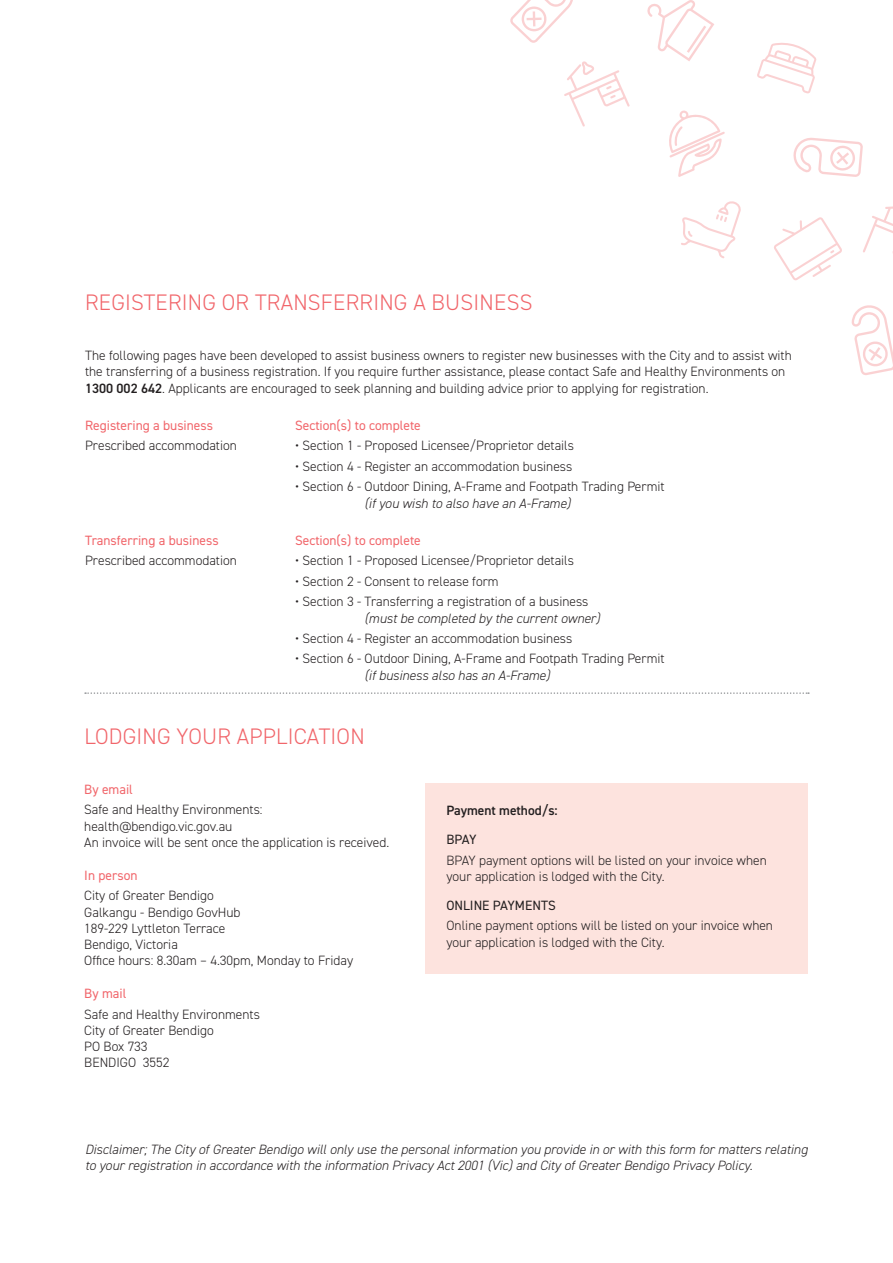
<style>
.page{position:relative;width:893px;height:1263px;background:#fff}
.page>*{position:absolute;margin:0;border:0;box-sizing:border-box;transform-origin:0 0}
.t1{font:300 22.5px "DIN2014";letter-spacing:.01em;color:#f1666b}
.t2{font:300 13.5px/16.2px "DIN2014";color:#231f20}
.t3{font:italic 300 13.5px/16.2px "DIN2014";color:#231f20}
.t4{font:13.5px "DIN2014";color:#f1666b}
.t5{font:13.5px "DIN2014";color:#231f20}
.t6{font:600 13.5px "DIN2014";color:#231f20}
.s1{font-weight:600}
.s2{font-style:italic}
</style>
<div class="page">
<svg style="left:85px;top:692px;width:724px;height:2px"></svg>
<svg style="left:757px;top:43px;width:59px;height:51px"></svg>
<svg style="left:774px;top:217px;width:68px;height:64px"></svg>
<svg style="left:669px;top:110px;width:56px;height:67px"></svg>
<svg style="left:564px;top:61px;width:66px;height:66px"></svg>
<svg style="left:863px;top:206px;width:30px;height:47px"></svg>
<svg style="left:681px;top:201px;width:60px;height:57px"></svg>
<svg style="left:793px;top:137px;width:70px;height:40px"></svg>
<svg style="left:852px;top:305px;width:41px;height:70px"></svg>
<svg style="left:510px;top:0;width:63px;height:43px"></svg>
<svg style="left:647px;top:0;width:67px;height:61px"></svg>
<div style="left:425px;top:783px;width:383px;height:191px;background:#fde3de"></div>
<p class="t1" style="left:85px;top:288px;width:449px">REGISTERING OR TRANSFERRING A BUSINESS</p>
<p class="t2" style="left:85px;top:347px;width:708px">The following pages have been developed to assist business owners to register new businesses with the City and to assist with the transferring of a business registration. If you require further assistance, please contact Safe and Healthy Environments on<br><span class="s1">1300 002 642</span>. Applicants are encouraged to seek planning and building advice prior to applying for registration.</p>
<p class="t4" style="left:85px;top:417px;width:130px">Registering a business</p>
<p class="t4" style="left:295px;top:417px;width:127px">Section(s) to complete</p>
<p class="t2" style="left:85px;top:438px;width:153px">Prescribed accommodation</p>
<p class="t2" style="left:295px;top:438px;width:281px">• Section 1 - Proposed Licensee/Proprietor details</p>
<p class="t2" style="left:295px;top:458px;width:279px">• Section 4 - Register an accommodation business</p>
<p class="t2" style="left:365px;top:479px;width:302px;text-indent:-69px">• Section 6 - Outdoor Dining, A-Frame and Footpath Trading Permit <span class="s2">(if you wish to also have an A-Frame)</span></p>
<p class="t4" style="left:85px;top:532px;width:135px">Transferring a business</p>
<p class="t4" style="left:295px;top:532px;width:127px">Section(s) to complete</p>
<p class="t2" style="left:85px;top:553px;width:153px">Prescribed accommodation</p>
<p class="t2" style="left:295px;top:553px;width:281px">• Section 1 - Proposed Licensee/Proprietor details</p>
<p class="t2" style="left:295px;top:573px;width:205px">• Section 2 - Consent to release form</p>
<p class="t2" style="left:365px;top:594px;width:237px;text-indent:-69px">• Section 3 - Transferring a registration of a business <span class="s2">(must be completed by the current owner)</span></p>
<p class="t2" style="left:295px;top:630px;width:279px">• Section 4 - Register an accommodation business</p>
<p class="t2" style="left:365px;top:651px;width:302px;text-indent:-69px">• Section 6 - Outdoor Dining, A-Frame and Footpath Trading Permit <span class="s2">(if business also has an A-Frame)</span></p>
<p class="t1" style="left:84px;top:722px;width:282px">LODGING YOUR APPLICATION</p>
<p class="t4" style="left:84px;top:781px;width:50px">By email</p>
<p class="t2" style="left:84px;top:802px;width:306px">Safe and Healthy Environments: health@bendigo.vic.gov.au<br>An invoice will be sent once the application is received.</p>
<p class="t4" style="left:84px;top:867px;width:55px">In person</p>
<p class="t2" style="left:84px;top:888px;width:131px">City of Greater Bendigo</p>
<p class="t2" style="left:84px;top:904px;width:158px">Galkangu - Bendigo GovHub</p>
<p class="t2" style="left:84px;top:920px;width:143px">189-229 Lyttleton Terrace</p>
<p class="t2" style="left:84px;top:936px;width:95px">Bendigo, Victoria</p>
<p class="t2" style="left:84px;top:952px;width:270px">Office hours: 8.30am – 4.30pm, Monday to Friday</p>
<p class="t4" style="left:84px;top:985px;width:44px">By mail</p>
<p class="t2" style="left:84px;top:1006px;width:177px">Safe and Healthy Environments</p>
<p class="t2" style="left:84px;top:1022px;width:131px">City of Greater Bendigo</p>
<p class="t2" style="left:84px;top:1038px;width:65px">PO Box 733</p>
<p class="t2" style="left:84px;top:1055px;width:87px">BENDIGO 3552</p>
<p class="t6" style="left:446px;top:802px;width:113px">Payment method/s:</p>
<p class="t5" style="left:446px;top:831px;width:32px">BPAY</p>
<p class="t2" style="left:446px;top:852px;width:322px">BPAY payment options will be listed on your invoice when your application is lodged with the City.</p>
<p class="t5" style="left:446px;top:897px;width:111px">ONLINE PAYMENTS</p>
<p class="t2" style="left:446px;top:918px;width:328px">Online payment options will be listed on your invoice when your application is lodged with the City.</p>
<p class="t3" style="left:85px;top:1141px;width:724px">Disclaimer; The City of Greater Bendigo will only use the personal information you provide in or with this form for matters relating to your registration in accordance with the information Privacy Act 2001 (Vic) and City of Greater Bendigo Privacy Policy.</p>
</div>
